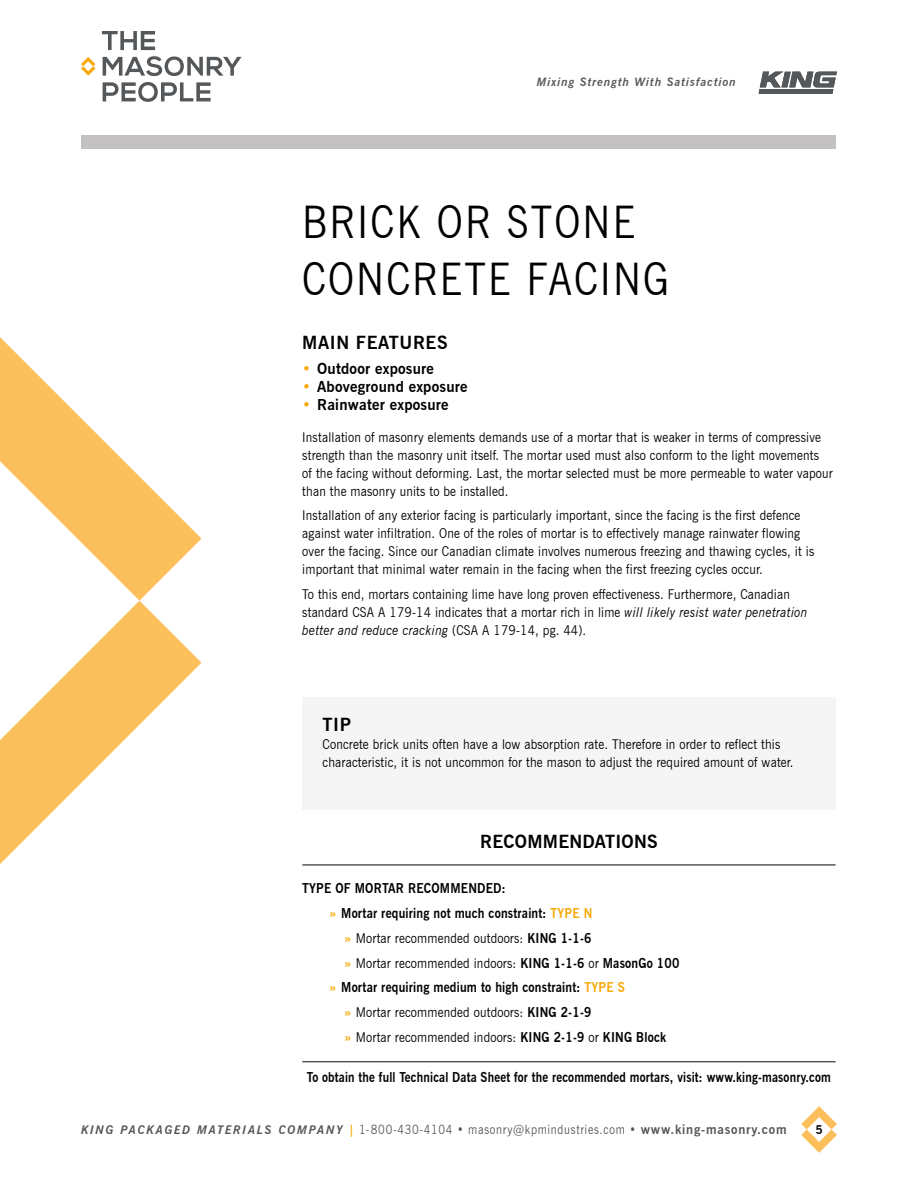
<style>
.page{position:relative;width:918px;height:1188px;background:#fff}
.page>*{position:absolute;margin:0;border:0;box-sizing:border-box;transform-origin:0 0}
.t1{font:45px/57px "News Gothic BT";letter-spacing:.055em;color:#000;scale:.87 1}
.t2{font:700 18px "News Gothic BT";letter-spacing:.015em;color:#000}
.t3{font:700 18px "News Gothic BT";letter-spacing:.035em;color:#000}
.t4{font:700 15px "News Gothic BT";letter-spacing:.015em;color:#000}
.t5{font:13.5px/18px "News Gothic BT";letter-spacing:.015em;color:#000;scale:.9 1}
.t6{font:700 13.5px "News Gothic BT";letter-spacing:.015em;color:#000;scale:.9 1}
.t7{font:700 13.5px "News Gothic BT";letter-spacing:.015em;color:#000;scale:.87 1}
.t8{font:12.75px "News Gothic BT";letter-spacing:.06em;color:#55585a;scale:.87 1}
.t9{font:700 12px "News Gothic BT";color:#000}
.t10{font:italic 700 11.7px "News Gothic BT";letter-spacing:.08em;color:#55585a}
.s1{color:#f8a909}
.s2{font-style:italic}
.s3{font-weight:700;color:#f8a909}
.s4{font-weight:700}
.s5{font-weight:700;font-style:italic;font-size:12px}
.s6{font-weight:700;font-style:italic;font-size:12px;color:#f8a909}
</style>
<div class="page">
<svg style="left:801px;top:1106px;width:36px;height:47px"></svg>
<div style="left:81px;top:135px;width:755px;height:14px;background:#c3c1c2"></div>
<svg style="left:0;top:337px;width:202px;height:264px"></svg>
<svg style="left:0;top:601px;width:202px;height:263px"></svg>
<svg style="left:759px;top:72px;width:78px;height:22px"></svg>
<svg style="left:103px;top:56px;width:138px;height:20px"></svg>
<svg style="left:103px;top:82px;width:108px;height:20px"></svg>
<svg style="left:102px;top:31px;width:53px;height:19px"></svg>
<svg style="left:81px;top:57px;width:14px;height:19px"></svg>
<hr style="left:302px;top:1061px;width:534px;height:1px;background:#55585a">
<hr style="left:302px;top:864px;width:534px;height:2px;background:#55585a">
<div style="left:302px;top:697px;width:534px;height:112px;background:#f5f5f5"></div>
<p class="t10" style="left:537px;top:75px;width:201px">Mixing Strength With Satisfaction</p>
<h1 class="t1" style="left:302px;top:193px;width:423px">BRICK OR STONE<br>CONCRETE FACING</h1>
<h2 class="t3" style="left:302px;top:332px;width:147px">MAIN FEATURES</h2>
<p class="t4" style="left:302px;top:360px;width:133px"><span class="s1">•</span> Outdoor exposure</p>
<p class="t4" style="left:302px;top:378px;width:167px"><span class="s1">•</span> Aboveground exposure</p>
<p class="t4" style="left:302px;top:396px;width:148px"><span class="s1">•</span> Rainwater exposure</p>
<p class="t5" style="left:302px;top:428px;width:591px">Installation of masonry elements demands use of a mortar that is weaker in terms of compressive strength than the masonry unit itself. The mortar used must also conform to the light movements<br>of the facing without deforming. Last, the mortar selected must be more permeable to water vapour than the masonry units to be installed.</p>
<p class="t5" style="left:302px;top:506px;width:570px">Installation of any exterior facing is particularly important, since the facing is the first defence against water infiltration. One of the roles of mortar is to effectively manage rainwater flowing over the facing. Since our Canadian climate involves numerous freezing and thawing cycles, it is important that minimal water remain in the facing when the first freezing cycles occur.</p>
<p class="t5" style="left:302px;top:585px;width:563px">To this end, mortars containing lime have long proven effectiveness. Furthermore, Canadian standard CSA A 179-14 indicates that a mortar rich in lime <span class="s2">will likely resist water penetration better and reduce cracking</span> (CSA A 179-14, pg. 44).</p>
<h2 class="t2" style="left:323px;top:713px;width:30px">TIP</h2>
<p class="t5" style="left:323px;top:735px;width:525px">Concrete brick units often have a low absorption rate. Therefore in order to reflect this characteristic, it is not uncommon for the mason to adjust the required amount of water.</p>
<h2 class="t2" style="left:480px;top:830px;width:179px">RECOMMENDATIONS</h2>
<p class="t6" style="left:302px;top:880px;width:228px">TYPE OF MORTAR RECOMMENDED:</p>
<p class="t6" style="left:329px;top:905px;width:294px"><span class="s1">»</span> Mortar requiring not much constraint: <span class="s1">TYPE N</span></p>
<p class="t5" style="left:344px;top:929px;width:276px"><span class="s3">»</span> Mortar recommended outdoors: <span class="s4">KING 1-1-6</span></p>
<p class="t5" style="left:344px;top:954px;width:374px"><span class="s3">»</span> Mortar recommended indoors: <span class="s4">KING 1-1-6</span> or <span class="s4">MasonGo 100</span></p>
<p class="t6" style="left:329px;top:979px;width:330px"><span class="s1">»</span> Mortar requiring medium to high constraint: <span class="s1">TYPE S</span></p>
<p class="t5" style="left:344px;top:1003px;width:276px"><span class="s3">»</span> Mortar recommended outdoors: <span class="s4">KING 2-1-9</span></p>
<p class="t5" style="left:344px;top:1028px;width:359px"><span class="s3">»</span> Mortar recommended indoors: <span class="s4">KING 2-1-9</span> or <span class="s4">KING Block</span></p>
<p class="t7" style="left:307px;top:1069px;width:604px">To obtain the full Technical Data Sheet for the recommended mortars, visit: www.king-masonry.com</p>
<p class="t8" style="left:81px;top:1122px;width:813px"><span class="s5">KING PACKAGED MATERIALS COMPANY</span> <span class="s6">|</span> 1-800-430-4104 • masonry@kpmindustries.com • <span class="s4">www.king-masonry.com</span></p>
<p class="t9" style="left:815px;top:1123px;width:9px">5</p>
</div>
